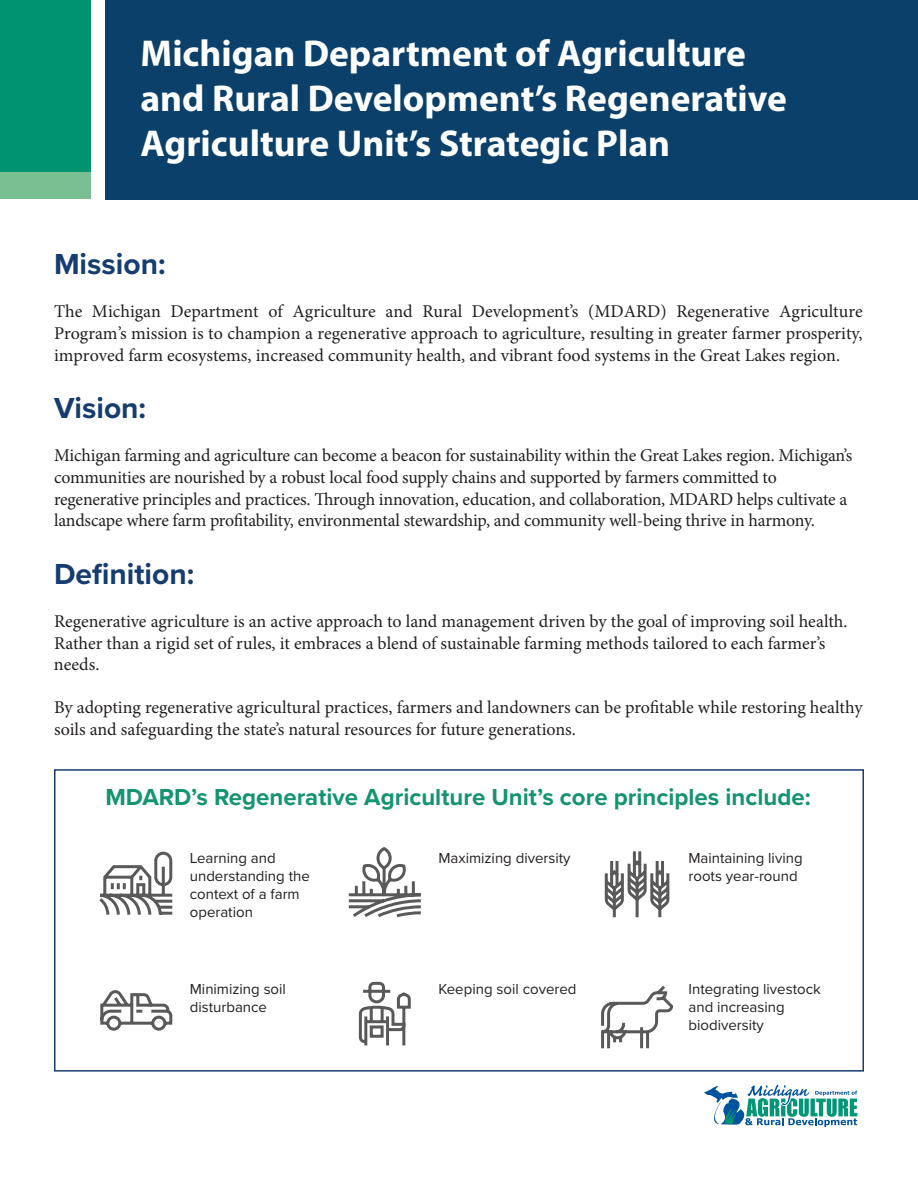
<style>
.page{position:relative;width:918px;height:1188px;background:#fff}
.page>*{position:absolute;margin:0;border:0;box-sizing:border-box;transform-origin:0 0}
.t1{font:700 37.5px/45px "Myriad Pro";color:#fff}
.t2{font:700 30px "Proxima Nova";color:#163d6f}
.t3{font:700 24px "Proxima Nova";color:#149470}
.t4{font:18px/21.6px "Minion Pro";letter-spacing:-.01em;color:#231f20}
.t5{font:15px/18px "Proxima Nova";color:#231f20}
</style>
<div class="page">
<div style="left:105px;top:0;width:813px;height:199px;background:#0b406a"></div>
<svg style="left:704px;top:1084px;width:153px;height:43px"></svg>
<div style="left:0;top:0;width:94px;height:173px;background:#009370"></div>
<div style="left:0;top:173px;width:94px;height:26px;background:#7abf91"></div>
<div style="left:92px;top:0;width:13px;height:210px;background:#fff"></div>
<div style="left:54px;top:769px;width:810px;height:303px;border:2px solid #163d6f"></div>
<svg style="left:99px;top:851px;width:74px;height:64px"></svg>
<svg style="left:604px;top:851px;width:66px;height:67px"></svg>
<svg style="left:348px;top:847px;width:73px;height:71px"></svg>
<svg style="left:358px;top:981px;width:53px;height:65px"></svg>
<svg style="left:100px;top:990px;width:73px;height:41px"></svg>
<svg style="left:601px;top:986px;width:73px;height:63px"></svg>
<h1 class="t1" style="left:140px;top:29px;width:648px">Michigan Department of Agriculture and Rural Development’s Regenerative<br>Agriculture Unit’s Strategic Plan</h1>
<h2 class="t2" style="left:54px;top:242px;width:113px">Mission:</h2>
<p class="t4" style="left:54px;top:301px;width:810px;text-align:justify">The Michigan Department of Agriculture and Rural Development’s (MDARD) Regenerative Agriculture Program’s mission is to champion a regenerative approach to agriculture, resulting in greater farmer prosperity, improved farm ecosystems, increased community health, and vibrant food systems in the Great Lakes region.</p>
<h2 class="t2" style="left:54px;top:386px;width:94px">Vision:</h2>
<p class="t4" style="left:54px;top:445px;width:800px">Michigan farming and agriculture can become a beacon for sustainability within the Great Lakes region. Michigan’s communities are nourished by a robust local food supply chains and supported by farmers committed to regenerative principles and practices. Through innovation, education, and collaboration, MDARD helps cultivate a landscape where farm profitability, environmental stewardship, and community well-being thrive in harmony.</p>
<h2 class="t2" style="left:54px;top:551px;width:142px">Definition:</h2>
<p class="t4" style="left:54px;top:611px;width:795px">Regenerative agriculture is an active approach to land management driven by the goal of improving soil health.<br>Rather than a rigid set of rules, it embraces a blend of sustainable farming methods tailored to each farmer’s needs.</p>
<p class="t4" style="left:54px;top:697px;width:810px">By adopting regenerative agricultural practices, farmers and landowners can be profitable while restoring healthy soils and safeguarding the state’s natural resources for future generations.</p>
<h3 class="t3" style="left:105px;top:779px;width:707px">MDARD’s Regenerative Agriculture Unit’s core principles include:</h3>
<p class="t5" style="left:190px;top:849px;width:121px">Learning and understanding the context of a farm operation</p>
<p class="t5" style="left:438px;top:849px;width:134px">Maximizing diversity</p>
<p class="t5" style="left:689px;top:849px;width:116px">Maintaining living roots year-round</p>
<p class="t5" style="left:190px;top:979px;width:98px">Minimizing soil disturbance</p>
<p class="t5" style="left:438px;top:979px;width:140px">Keeping soil covered</p>
<p class="t5" style="left:689px;top:979px;width:134px">Integrating livestock and increasing biodiversity</p>
</div>
